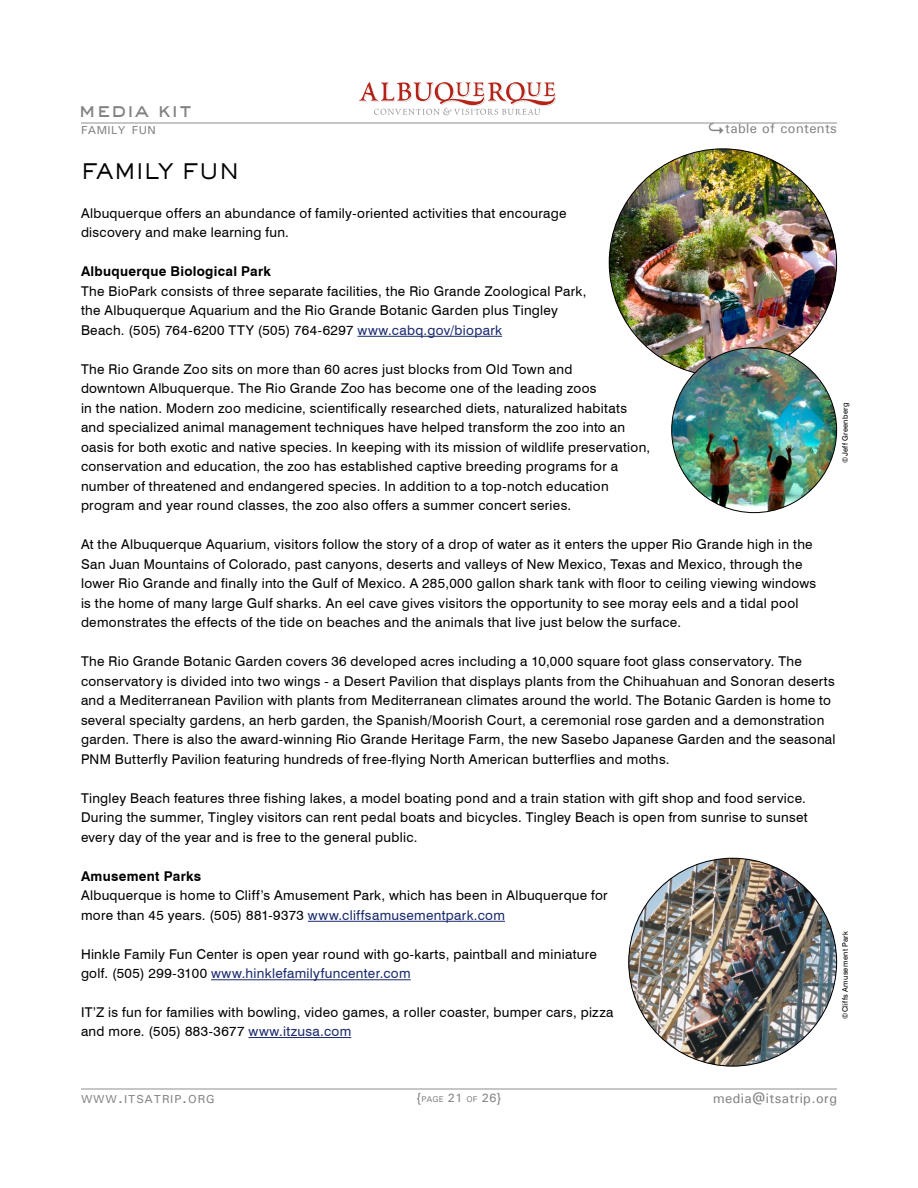
<style>
.page{position:relative;width:918px;height:1188px;background:#fff}
.page>*{position:absolute;margin:0;border:0;box-sizing:border-box;transform-origin:0 0}
.Main_Section_Head{font:500 21px "Sackers Gothic";color:#000}
.mediaKitHead{font:500 21px "Sackers Gothic";color:#818284}
.Body{font:13.5px/19.5px "Swiss 721 BT";letter-spacing:.025em;color:#000}
.bold_body{font:700 13.5px "Swiss 721 BT";letter-spacing:.02em;color:#000}
.media-email{font:500 13.5px "Univers";letter-spacing:.025em;color:#818284}
.Page{font:500 12px "Univers";color:#818284}
.WebFooter{font:500 11.55px "Univers";letter-spacing:.07em;color:#818284}
.HeaderSub{font:500 11.55px "Univers";letter-spacing:.035em;color:#818284}
.Body-2{font:7.5px "Swiss 721 BT";letter-spacing:.035em;color:#000}
.s1{font-family:"Lucida Grande";font-weight:400;font-size:18px}
.s2{color:#192a6c}
.s3{font-size:16.5px}
.s4{font-size:8.4px}
</style>
<div class="page">
<svg style="left:359px;top:82px;width:197px;height:33px"></svg>
<hr style="left:81px;top:123px;width:756px;height:1px;background:#000">
<hr style="left:81px;top:1089px;width:756px;height:1px;background:#000">
<hr style="left:357px;top:336px;width:145px;height:1px;background:#192a6c">
<hr style="left:308px;top:921px;width:197px;height:1px;background:#192a6c">
<hr style="left:211px;top:979px;width:200px;height:1px;background:#192a6c">
<hr style="left:248px;top:1037px;width:103px;height:1px;background:#192a6c">
<img style="left:609px;top:149px;width:228px;height:226px">
<img style="left:672px;top:348px;width:165px;height:165px;border-radius:82px">
<img style="left:629px;top:858px;width:208px;height:208px;border-radius:104px">
<p class="mediaKitHead" style="left:78px;top:96px;width:115px">media kit</p>
<p class="HeaderSub" style="left:81px;top:123px;width:76px">FAMILY FUN</p>
<p class="media-email" style="left:707px;top:119px;width:131px"><span class="s1">↪</span>table of contents</p>
<p class="Main_Section_Head" style="left:81px;top:157px;width:16px">FAMIL</p>
<p class="Main_Section_Head" style="left:158px;top:157px;width:101px">Y FUN</p>
<p class="Body" style="left:81px;top:203px;width:487px">Albuquerque offers an abundance of family-oriented activities that encourage discovery and make learning fun.</p>
<p class="bold_body" style="left:81px;top:263px;width:192px">Albuquerque Biological Park</p>
<p class="Body" style="left:81px;top:281px;width:507px">The BioPark consists of three separate facilities, the Rio Grande Zoological Park, the Albuquerque Aquarium and the Rio Grande Botanic Garden plus Tingley<br>Beach. (505) 764-6200 TTY (505) 764-6297 <span class="s2">www.cabq.gov/biopark</span></p>
<p class="Body" style="left:81px;top:359px;width:571px">The Rio Grande Zoo sits on more than 60 acres just blocks from Old Town and<br>downtown Albuquerque. The Rio Grande Zoo has become one of the leading zoos<br>in the nation. Modern zoo medicine, scientifically researched diets, naturalized habitats and specialized animal management techniques have helped transform the zoo into an oasis for both exotic and native species. I n keeping with its mission of wildlife preservation, conservation and education, the zoo has established captive breeding programs for a number of threatened and endangered species. I n addition to a top-notch education program and year round classes, the zoo also offers a summer concert series.</p>
<p class="Body" style="left:81px;top:535px;width:737px">At the Albuquerque Aquarium, visitors follow the story of a drop of water as it enters the upper Rio Grande high in the San Juan Mountains of Colorado, past canyons, deserts and valleys of New Mexico, Texas and Mexico, through the lower Rio Grande and finally into the Gulf of Mexico. A 285,000 gallon shark tank with floor to ceiling viewing windows is the home of many large Gulf sharks. An eel cave gives visitors the opportunity to see moray eels and a tidal pool demonstrates the effects of the tide on beaches and the animals that live just below the surface.</p>
<p class="Body" style="left:81px;top:652px;width:756px">The Rio Grande Botanic Garden covers 36 developed acres including a 10,000 square foot glass conservatory. The conservatory is divided into two wings - a Desert Pavilion that displays plants from the Chihuahuan and Sonoran deserts and a Mediterranean Pavilion with plants from Mediterranean climates around the world. The Botanic Garden is home to several specialty gardens, an herb garden, the Spanish/Moorish Court, a ceremonial rose garden and a demonstration garden. There is also the award-winning Rio Grande Heritage Farm, the new Sasebo Japanese Garden and the seasonal PNM Butterfly Pavilion featuring hundreds of free-flying North American butterflies and moths.</p>
<p class="Body" style="left:81px;top:788px;width:728px">Tingley Beach features three fishing lakes, a model boating pond and a train station with gift shop and food service.<br>During the summer, Tingley visitors can rent pedal boats and bicycles. Tingley Beach is open from sunrise to sunset every day of the year and is free to the general public.</p>
<p class="bold_body" style="left:81px;top:868px;width:122px">Amusement Parks</p>
<p class="Body" style="left:81px;top:886px;width:528px">Albuquerque is home to Cliff’s Amusement Park, which has been in Albuquerque for more than 45 years. (505) 881-9373 <span class="s2">www.cliffsamusementpark.com</span></p>
<p class="Body" style="left:81px;top:944px;width:517px">Hinkle Family Fun Center is open year round with go-karts, paintball and miniature golf. (505) 299-3100 <span class="s2">www.hinklefamilyfuncenter.com</span></p>
<p class="Body" style="left:81px;top:1002px;width:534px">IT’Z is fun for families with bowling, video games, a roller coaster, bumper cars, pizza and more. (505) 883-3677 <span class="s2">www.itzusa.com</span></p>
<p class="Body-2" style="left:841px;top:463px;width:62px;rotate:-90deg">©Jeff Greenberg</p>
<p class="Body-2" style="left:841px;top:1019px;width:89px;rotate:-90deg">©Cliffs Amusement Park</p>
<p class="WebFooter" style="left:81px;top:1092px;width:135px">WWW<span class="s3">.</span>ITSATRIP<span class="s3">.</span>ORG</p>
<p class="Page" style="left:416px;top:1090px;width:87px">{<span class="s4">PAGE</span> 21 <span class="s4">OF</span> 26}</p>
<p class="media-email" style="left:713px;top:1090px;width:125px">media@itsatrip.org</p>
</div>
